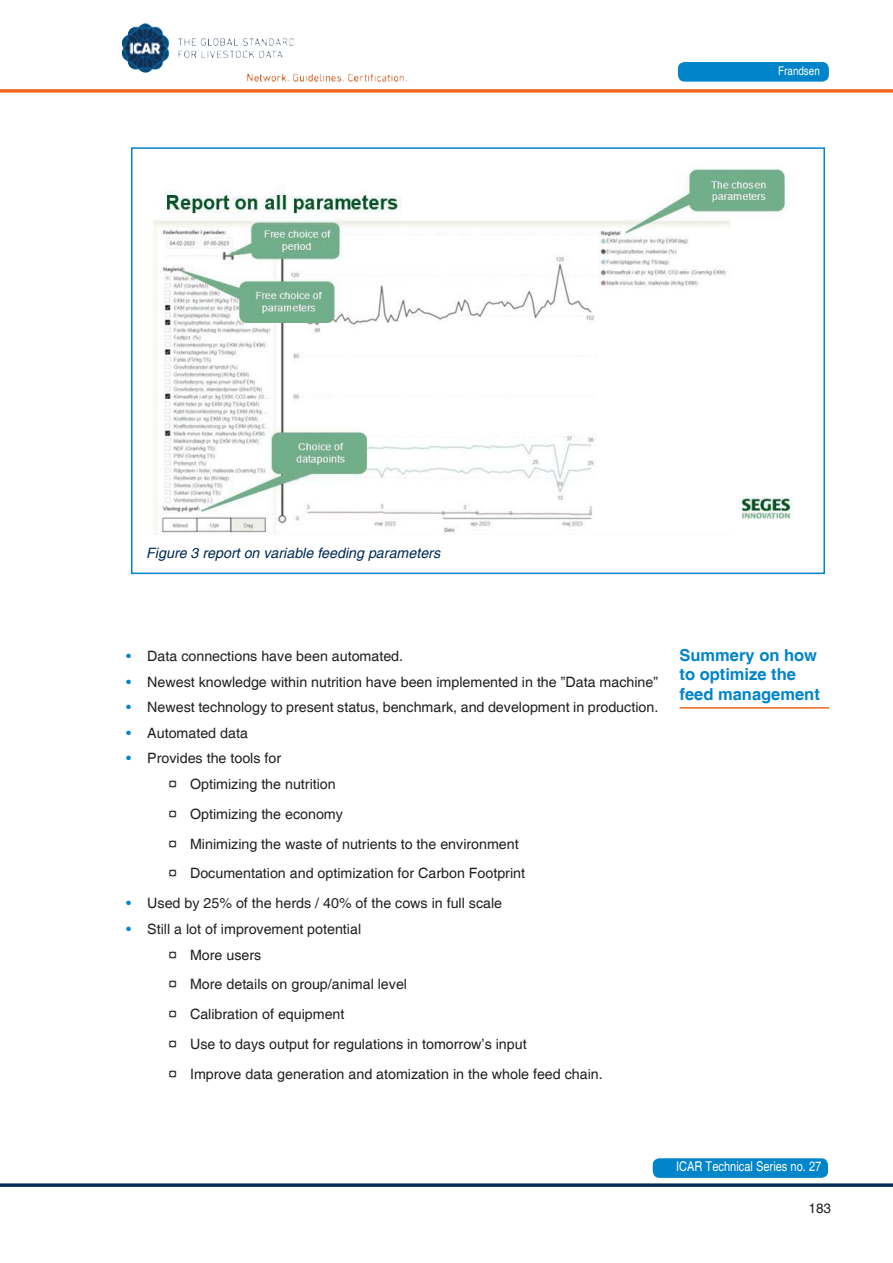
<style>
.page{position:relative;width:893px;height:1263px;background:#fff}
.page>*{position:absolute;margin:0;border:0;box-sizing:border-box;transform-origin:0 0}
.t1{font:700 16.5px/19.8px "Helvetica";color:#0084ca}
.t2{font:14.25px/29.8px "Helvetica";color:#231f20}
.t3{font:italic 14.25px "Helvetica";color:#002b55}
.t4{font:condensed 13.5px "Helvetica";color:#fff}
.t5{font:13.5px "Helvetica";color:#231f20}
.t6{font:condensed 12px "Helvetica";color:#fff}
.s1{color:#0084ca}
</style>
<div class="page">
<hr style="left:0;top:1183px;width:893px;height:3px;background:#002b55">
<hr style="left:0;top:89px;width:893px;height:3px;background:#f36621">
<div style="left:653px;top:1158px;width:175px;height:20px;background:#0084ca;border-radius:7px"></div>
<div style="left:678px;top:62px;width:151px;height:20px;background:#0084ca;border-radius:7px"></div>
<img style="left:247px;top:74px;width:145px;height:8px">
<img style="left:122px;top:23px;width:172px;height:50px">
<img style="left:153px;top:168px;width:641px;height:365px">
<div style="left:131px;top:147px;width:694px;height:427px;border:2px solid #0084ca"></div>
<hr style="left:680px;top:707px;width:149px;height:2px;background:#f36621">
<p class="t6" style="left:778px;top:64px;width:43px">Frandsen</p>
<p class="t3" style="left:146px;top:545px;width:295px">Figure 3 report on variable feeding parameters</p>
<p class="t2" style="left:126px;top:642px;width:278px"><span class="s1">•</span> Data connections have been automated.</p>
<p class="t2" style="left:126px;top:667px;width:533px"><span class="s1">•</span> Newest knowledge within nutrition have been implemented in the ”Data machine”</p>
<p class="t2" style="left:126px;top:693px;width:533px"><span class="s1">•</span> Newest technology to present status, benchmark, and development in production.</p>
<p class="t2" style="left:126px;top:718px;width:123px"><span class="s1">•</span> Automated data</p>
<p class="t2" style="left:169px;top:746px;width:169px;line-height:25.7px;text-indent:-42px"><span class="s1">•</span> Provides the tools for<br>¤ Optimizing the nutrition</p>
<p class="t2" style="left:169px;top:799px;width:358px">¤ Optimizing the economy<br>¤ Minimizing the waste of nutrients to the environment ¤ Documentation and optimization for Carbon Footprint</p>
<p class="t2" style="left:126px;top:889px;width:377px"><span class="s1">•</span> Used by 25% of the herds / 40% of the cows in full scale</p>
<p class="t2" style="left:169px;top:917px;width:194px;line-height:25.7px;text-indent:-42px"><span class="s1">•</span> Still a lot of improvement potential ¤ More users</p>
<p class="t2" style="left:169px;top:970px;width:436px">¤ More details on group/animal level<br>¤ Calibration of equipment<br>¤ Use to days output for regulations in tomorrow’s input<br>¤ Improve data generation and atomization in the whole feed chain.</p>
<p class="t1" style="left:680px;top:646px;width:142px">Summery on how to optimize the feed management</p>
<p class="t4" style="left:676px;top:1158px;width:147px">ICAR Technical Series no. 27</p>
<p class="t5" style="left:809px;top:1200px;width:24px">183</p>
</div>
